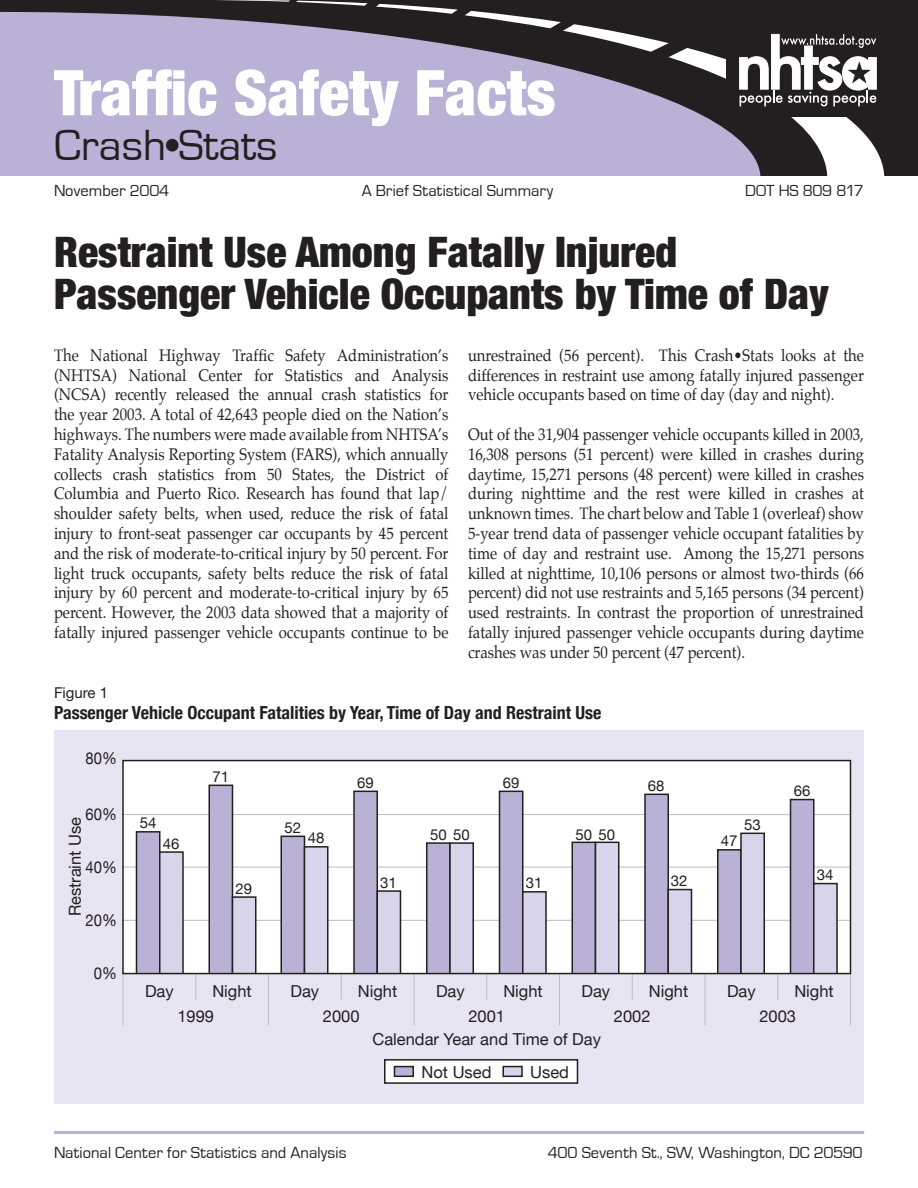
<style>
.page{position:relative;width:918px;height:1188px;background:#fff}
.page>*{position:absolute;margin:0;border:0;box-sizing:border-box;transform-origin:0 0}
.t1{font:900 condensed 63px "Helvetica Neue";color:#fff}
.t2{font:45px "Eurostile";color:#231f20}
.t3{font:900 condensed 42px/42px "Helvetica Neue";color:#231f20}
.t4{font:700 condensed 18px "Helvetica Neue";color:#231f20}
.t5{font:16.5px/19.8px "Palatino";color:#231f20;text-align:justify;scale:.9 1}
.t6{font:16.5px "Eurostile";letter-spacing:.005em;color:#231f20}
.t7{font:16.5px "Helvetica Neue";color:#231f20}
.t8{font:16.5px "Helvetica Neue";color:#231f20;scale:.9 1}
.t9{font:16.5px "Eurostile";letter-spacing:-.025em;color:#231f20}
.t10{font:15px "Helvetica Neue";color:#231f20}
.t11{font:15px "Helvetica Neue";color:#231f20}
.s1{color:#272628}
</style>
<div class="page">
<hr style="left:54px;top:1131px;width:810px;height:3px;background:#b9b1d6">
<svg style="left:0;top:0;width:918px;height:176px;background:#9891ae"></svg>
<svg style="left:376px;top:4px;width:82px;height:10px"></svg>
<svg style="left:191px;top:0;width:99px;height:2px"></svg>
<svg style="left:296px;top:1px;width:72px;height:5px"></svg>
<svg style="left:465px;top:11px;width:419px;height:165px;background:#7a7584"></svg>
<div style="left:54px;top:730px;width:810px;height:373px;background:#e7e5f2"></div>
<hr style="left:705px;top:974px;width:1px;height:51px;background:#bcbdc0">
<hr style="left:559px;top:974px;width:1px;height:51px;background:#bcbdc0">
<hr style="left:414px;top:974px;width:1px;height:51px;background:#bcbdc0">
<hr style="left:268px;top:974px;width:1px;height:51px;background:#bcbdc0">
<hr style="left:123px;top:974px;width:1px;height:51px;background:#bcbdc0">
<hr style="left:850px;top:974px;width:1px;height:51px;background:#bcbdc0">
<svg style="left:777px;top:974px;width:1px;height:26px"></svg>
<svg style="left:632px;top:974px;width:1px;height:26px"></svg>
<svg style="left:486px;top:974px;width:1px;height:26px"></svg>
<svg style="left:341px;top:974px;width:1px;height:26px"></svg>
<svg style="left:195px;top:974px;width:1px;height:26px"></svg>
<div style="left:123px;top:761px;width:727px;height:213px;background:#fff"></div>
<hr style="left:123px;top:814px;width:727px;height:1px;background:#bcbdc0">
<hr style="left:123px;top:867px;width:727px;height:1px;background:#bcbdc0">
<hr style="left:123px;top:920px;width:727px;height:1px;background:#bcbdc0">
<svg style="left:208px;top:785px;width:48px;height:186px"></svg>
<svg style="left:136px;top:831px;width:48px;height:140px;background:#bbb6cf"></svg>
<svg style="left:280px;top:836px;width:48px;height:135px;background:#bab5ce"></svg>
<svg style="left:353px;top:791px;width:48px;height:180px"></svg>
<svg style="left:426px;top:842px;width:48px;height:129px;background:#b6b0cb"></svg>
<svg style="left:499px;top:791px;width:48px;height:180px"></svg>
<svg style="left:571px;top:842px;width:49px;height:129px;background:#b8b2cc"></svg>
<svg style="left:644px;top:794px;width:48px;height:177px"></svg>
<svg style="left:717px;top:833px;width:48px;height:138px;background:#bbb6ce"></svg>
<svg style="left:790px;top:799px;width:48px;height:172px"></svg>
<div style="left:122px;top:760px;width:729px;height:214px;border:2px solid #231f20"></div>
<div style="left:385px;top:1060px;width:192px;height:23px;background:#fff"></div>
<div style="left:384px;top:1059px;width:194px;height:25px;border:2px solid #231f20"></div>
<div style="left:394px;top:1067px;width:19px;height:9px;background:#b9b1d6"></div>
<div style="left:394px;top:1066px;width:20px;height:11px;border:2px solid #231f20"></div>
<div style="left:503px;top:1067px;width:19px;height:9px;background:#d8d4ea"></div>
<div style="left:502px;top:1066px;width:21px;height:11px;border:2px solid #231f20"></div>
<h1 class="t1" style="left:54px;top:54px;width:503px">Traffic Safety Facts</h1>
<h2 class="t2" style="left:54px;top:121px;width:225px">Crash•Stats</h2>
<p class="t6" style="left:54px;top:182px;width:117px">November 2004</p>
<p class="t6" style="left:362px;top:182px;width:193px">A Brief Statistical Summary</p>
<p class="t9" style="left:745px;top:182px;width:120px">DOT HS 809 817</p>
<h3 class="t3" style="left:54px;top:230px;width:776px">Restraint Use Among Fatally Injured<br>Passenger Vehicle Occupants by Time of Day</h3>
<p class="t5" style="left:54px;top:347px;width:440px"><span class="s1">The</span> National Highway Traffic Safety Administration’s (NHTSA) National Center for Statistics and Analysis (NCSA) recently released the annual crash statistics for the year 2003. A total of 42,643 people died on the Nation’s highways. The numbers were made available from NHTSA’s Fatality Analysis Reporting System (FARS), which annually collects crash statistics from 50 States, the District of Columbia and Puerto Rico. Research has found that lap/ shoulder safety belts, when used, reduce the risk of fatal injury to front-seat passenger car occupants by 45 percent and the risk of moderate-to-critical injury by 50 percent. For light truck occupants, safety belts reduce the risk of fatal injury by 60 percent and moderate-to-critical injury by 65 percent. However, the 2003 data showed that a majority of fatally injured passenger vehicle occupants continue to be</p>
<p class="t5" style="left:468px;top:347px;width:441px">unrestrained (56 percent). This Crash•Stats looks at the differences in restraint use among fatally injured passenger vehicle occupants based on time of day (day and night).</p>
<p class="t5" style="left:468px;top:426px;width:442px">Out of the 31,904 passenger vehicle occupants killed in 2003, 16,308 persons (51 percent) were killed in crashes during daytime, 15,271 persons (48 percent) were killed in crashes during nighttime and the rest were killed in crashes at unknown times. The chart below and Table 1 (overleaf) show 5-year trend data of passenger vehicle occupant fatalities by time of day and restraint use. Among the 15,271 persons killed at nighttime, 10,106 persons or almost two-thirds (66 percent) did not use restraints and 5,165 persons (34 percent) used restraints. In contrast the proportion of unrestrained fatally injured passenger vehicle occupants during daytime crashes was under 50 percent (47 percent).</p>
<p class="t11" style="left:54px;top:683px;width:56px">Figure 1</p>
<p class="t4" style="left:54px;top:702px;width:549px">Passenger Vehicle Occupant Fatalities by Year, Time of Day and Restraint Use</p>
<p class="t8" style="left:86px;top:748px;width:36px">80%</p>
<p class="t8" style="left:86px;top:804px;width:36px">60%</p>
<p class="t7" style="left:65px;top:916px;width:101px;rotate:-90deg">Restraint Use</p>
<p class="t8" style="left:86px;top:857px;width:36px">40%</p>
<p class="t8" style="left:86px;top:910px;width:36px">20%</p>
<p class="t8" style="left:94px;top:963px;width:27px">0%</p>
<p class="t10" style="left:140px;top:814px;width:18px">54</p>
<p class="t10" style="left:163px;top:834px;width:18px">46</p>
<p class="t10" style="left:212px;top:767px;width:18px">71</p>
<p class="t10" style="left:236px;top:879px;width:18px">29</p>
<p class="t10" style="left:285px;top:818px;width:18px">52</p>
<p class="t10" style="left:308px;top:829px;width:18px">48</p>
<p class="t10" style="left:357px;top:773px;width:18px">69</p>
<p class="t10" style="left:380px;top:873px;width:18px">31</p>
<p class="t10" style="left:503px;top:773px;width:18px">69</p>
<p class="t10" style="left:430px;top:825px;width:41px">50 50</p>
<p class="t10" style="left:575px;top:825px;width:41px">50 50</p>
<p class="t10" style="left:526px;top:873px;width:18px">31</p>
<p class="t10" style="left:648px;top:776px;width:18px">68</p>
<p class="t10" style="left:671px;top:872px;width:18px">32</p>
<p class="t10" style="left:744px;top:815px;width:18px">53</p>
<p class="t10" style="left:721px;top:832px;width:18px">47</p>
<p class="t10" style="left:794px;top:782px;width:18px">66</p>
<p class="t10" style="left:817px;top:866px;width:18px">34</p>
<p class="t7" style="left:145px;top:982px;width:30px">Day</p>
<p class="t7" style="left:212px;top:982px;width:41px">Night</p>
<p class="t7" style="left:291px;top:982px;width:30px">Day</p>
<p class="t7" style="left:358px;top:982px;width:41px">Night</p>
<p class="t7" style="left:436px;top:982px;width:30px">Day</p>
<p class="t7" style="left:503px;top:982px;width:41px">Night</p>
<p class="t7" style="left:582px;top:982px;width:30px">Day</p>
<p class="t7" style="left:649px;top:982px;width:41px">Night</p>
<p class="t7" style="left:727px;top:982px;width:30px">Day</p>
<p class="t7" style="left:794px;top:982px;width:41px">Night</p>
<p class="t7" style="left:177px;top:1006px;width:38px">1999</p>
<p class="t7" style="left:323px;top:1006px;width:38px">2000</p>
<p class="t7" style="left:468px;top:1006px;width:38px">2001</p>
<p class="t7" style="left:614px;top:1006px;width:38px">2002</p>
<p class="t7" style="left:759px;top:1006px;width:38px">2003</p>
<p class="t7" style="left:372px;top:1030px;width:230px">Calendar Year and Time of Day</p>
<p class="t7" style="left:421px;top:1062px;width:71px">Not Used</p>
<p class="t7" style="left:530px;top:1062px;width:40px">Used</p>
<p class="t6" style="left:54px;top:1144px;width:294px">National Center for Statistics and Analysis</p>
<p class="t6" style="left:548px;top:1144px;width:316px">400 Seventh St., SW, Washington, DC 20590</p>
</div>
